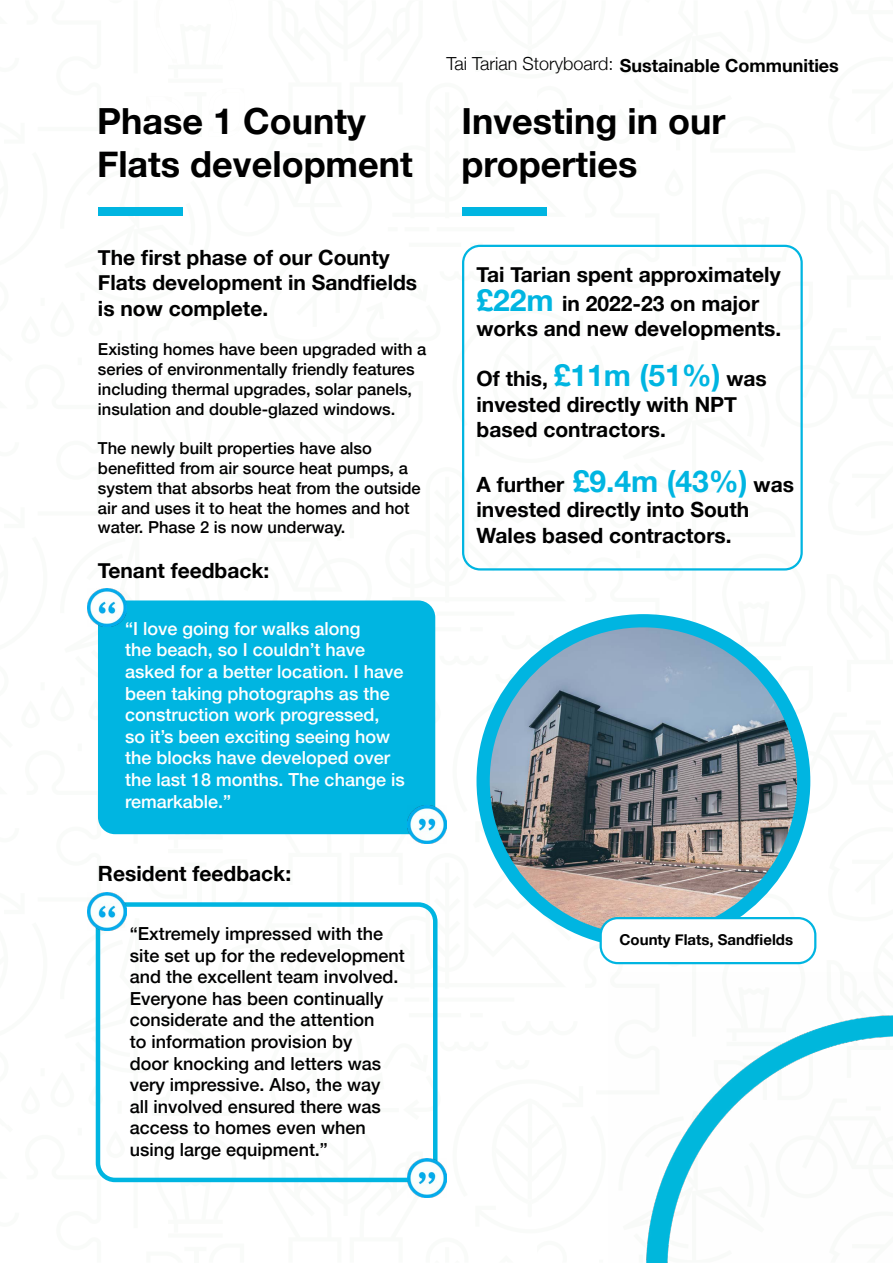
<style>
.page{position:relative;width:893px;height:1263px;background:#fff}
.page>*{position:absolute;margin:0;border:0;box-sizing:border-box;transform-origin:0 0}
.t1{font:700 36px/43.2px "Helvetica Neue";color:#000}
.t2{font:700 21px/25.5px "Helvetica Neue";color:#000}
.t3{font:500 18px/21.6px "Helvetica Neue";color:#000}
.t4{font:500 18px/21.6px "Helvetica Neue";color:#fff}
.t5{font:700 18px "Helvetica Neue";color:#000}
.t6{font:500 16.5px/19.8px "Helvetica Neue";color:#000}
.t7{font:700 15px "Helvetica Neue";color:#000}
.s1{font-weight:300}
.s2{font-size:30px;color:#00b5e1}
</style>
<div class="page">
<svg style="left:146px;top:1182px;width:98px;height:1px"></svg>
<svg style="left:95px;top:1126px;width:30px;height:57px"></svg>
<div style="left:98px;top:207px;width:84px;height:9px;background:#00b5e1"></div>
<div style="left:462px;top:207px;width:85px;height:9px;background:#00b5e1"></div>
<div style="left:98px;top:600px;width:337px;height:234px;background:#00b5e1;border-radius:17px"></div>
<div style="left:96px;top:902px;width:341px;height:280px;border:4px solid #00b5e1;border-radius:17px"></div>
<img style="left:88px;top:588px;width:38px;height:39px">
<img style="left:88px;top:892px;width:38px;height:39px">
<img style="left:408px;top:805px;width:38px;height:39px">
<img style="left:408px;top:1158px;width:38px;height:39px">
<div style="left:462px;top:245px;width:341px;height:325px;border:2px solid #00b5e1;border-radius:17px"></div>
<img style="left:483px;top:622px;width:321px;height:319px">
<div style="left:476px;top:614px;width:334px;height:334px;border:13px solid #00b5e1;border-radius:50%"></div>
<div style="left:601px;top:918px;width:214px;height:45px;background:#fff;border-radius:17px"></div>
<div style="left:600px;top:917px;width:216px;height:47px;border:2px solid #00b5e1;border-radius:17px"></div>
<img style="left:646px;top:1015px;width:247px;height:248px">
<p class="t5" style="left:446px;top:51px;width:394px"><span class="s1">Tai Tarian Storyboard:</span> Sustainable Communities</p>
<h1 class="t1" style="left:97px;top:100px;width:317px">Phase 1 County<br>Flats development</h1>
<h1 class="t1" style="left:461px;top:100px;width:265px">Investing in our properties</h1>
<p class="t2" style="left:98px;top:246px;width:321px">The first phase of our County<br>Flats development in Sandfields is now complete.</p>
<p class="t6" style="left:98px;top:338px;width:330px">Existing homes have been upgraded with a series of environmentally friendly features including thermal upgrades, solar panels, insulation and double-glazed windows.</p>
<p class="t6" style="left:98px;top:437px;width:324px">The newly built properties have also benefitted from air source heat pumps, a system that absorbs heat from the outside air and uses it to heat the homes and hot water. Phase 2 is now underway.</p>
<p class="t2" style="left:98px;top:559px;width:173px">Tenant feedback:</p>
<p class="t4" style="left:125px;top:616px;width:281px">“I love going for walks along<br>the beach, so I couldn’t have asked for a better location. I have been taking photographs as the construction work progressed,<br>so it’s been exciting seeing how the blocks have developed over the last 18 months. The change is remarkable.”</p>
<p class="t2" style="left:98px;top:861px;width:195px">Resident feedback:</p>
<p class="t3" style="left:130px;top:921px;width:276px">“Extremely impressed with the site set up for the redevelopment and the excellent team involved.<br>Everyone has been continually considerate and the attention<br>to information provision by<br>door knocking and letters was very impressive. Also, the way<br>all involved ensured there was access to homes even when using large equipment.”</p>
<p class="t2" style="left:476px;top:261px;width:306px;line-height:28.5px">Tai Tarian spent approximately <span class="s2">£22m</span> in 2022-23 on major</p>
<p class="t2" style="left:476px;top:316px;width:306px">works and new developments.</p>
<p class="t2" style="left:476px;top:367px;width:292px">Of this, <span class="s2">£11m (51%)</span> was invested directly with NPT based contractors.</p>
<p class="t2" style="left:476px;top:472px;width:319px">A further <span class="s2">£9.4m (43%)</span> was invested directly into South<br>Wales based contractors.</p>
<p class="t7" style="left:619px;top:927px;width:175px">County Flats, Sandfields</p>
</div>
